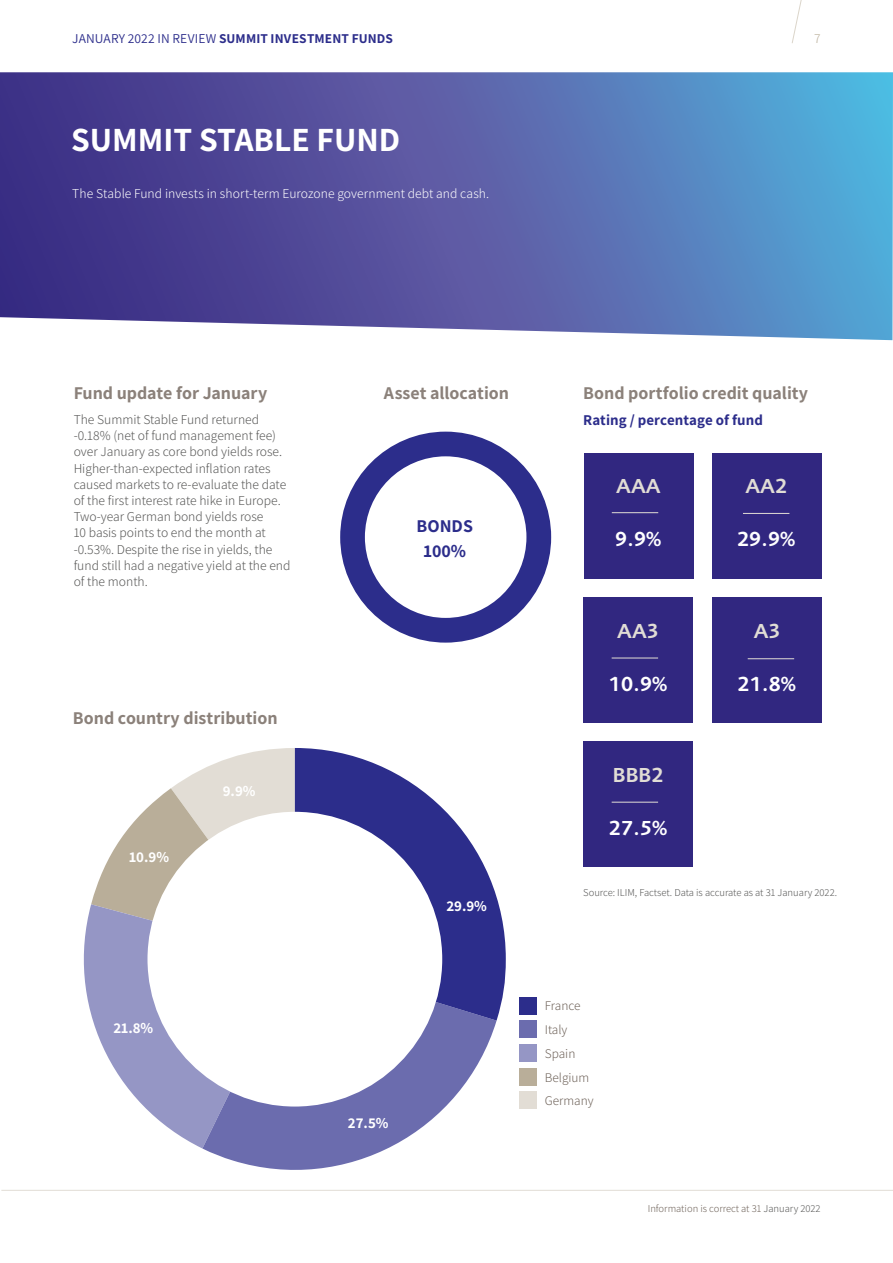
<style>
.page{position:relative;width:893px;height:1263px;background:#fff}
.page>*{position:absolute;margin:0;border:0;box-sizing:border-box;transform-origin:0 0}
.t1{font:700 33.9px "Assistant";color:#fff}
.t2{font:600 21px "Foundry Sans";color:#fff}
.t3{font:600 21px "Foundry Sans";color:#e1ddd5}
.t4{font:700 18px "Assistant";color:#8b817a}
.t5{font:700 18px/25.8px "Assistant";color:#2c2d8b;text-align:center}
.t6{font:700 15px "Assistant";color:#fff}
.t7{font:700 15px "Assistant";letter-spacing:.005em;color:#2c2d8b}
.t8{font:300 13.5px/16.2px "Assistant";color:#575756}
.t9{font:300 13.5px "Assistant";letter-spacing:.005em;color:#fff}
.t10{font:700 13.5px "Assistant";letter-spacing:.01em;color:#2c2d8b}
.t11{font:300 13.5px "Assistant";color:#b9ae99}
.t12{font:300 13.2px/24.6px "Assistant";color:#6e6259}
.t13{font:300 10.5px "Assistant";color:#575756}
.t14{font:300 10.5px "Assistant";color:#6e6259}
.s1{font-weight:400}
.s2{color:#575756}
</style>
<div class="page">
<svg style="left:91px;top:748px;width:204px;height:156px"></svg>
<svg style="left:83px;top:904px;width:119px;height:244px;fill:#9596c5"></svg>
<svg style="left:202px;top:1020px;width:295px;height:150px;fill:#6b6cae"></svg>
<svg style="left:295px;top:748px;width:211px;height:272px;fill:#2c2d8b"></svg>
<svg style="left:792px;top:0;width:10px;height:43px"></svg>
<svg style="left:0;top:72px;width:893px;height:268px;background:#596aad"></svg>
<div style="left:340px;top:432px;width:211px;height:211px;background:#2c2d8b;border-radius:105px"></div>
<div style="left:365px;top:456px;width:161px;height:162px;background:#fff;border-radius:50%"></div>
<div style="left:519px;top:997px;width:18px;height:17px;background:#2c2d8b"></div>
<div style="left:519px;top:1020px;width:18px;height:18px;background:#6b6cae"></div>
<div style="left:519px;top:1044px;width:18px;height:18px;background:#9596c5"></div>
<div style="left:519px;top:1068px;width:18px;height:17px;background:#b9ae99"></div>
<div style="left:584px;top:453px;width:109px;height:125px;background:#312780"></div>
<hr style="left:612px;top:512px;width:46px;height:1px;background:#e1ddd5">
<div style="left:712px;top:453px;width:110px;height:125px;background:#312780"></div>
<hr style="left:743px;top:513px;width:46px;height:1px;background:#e1ddd5">
<div style="left:583px;top:597px;width:110px;height:126px;background:#312780"></div>
<hr style="left:612px;top:658px;width:46px;height:1px;background:#e1ddd5">
<div style="left:712px;top:597px;width:109px;height:126px;background:#312780"></div>
<hr style="left:748px;top:658px;width:46px;height:1px;background:#e1ddd5">
<div style="left:147px;top:812px;width:295px;height:294px;background:#fff;border-radius:50%"></div>
<hr style="left:1px;top:1190px;width:892px;height:1px;background:#e1ddd5">
<div style="left:583px;top:742px;width:110px;height:125px;background:#312780"></div>
<hr style="left:612px;top:802px;width:46px;height:1px;background:#e1ddd5">
<div style="left:519px;top:1091px;width:18px;height:18px;background:#e2ddd5"></div>
<p class="t10" style="left:72px;top:29px;width:322px"><span class="s1">JANUARY 2022 IN REVIEW</span> SUMMIT INVESTMENT FUNDS</p>
<h1 class="t1" style="left:71px;top:116px;width:331px">SUMMIT STABLE FUND</h1>
<p class="t9" style="left:72px;top:184px;width:418px">The Stable Fund invests in short-term Eurozone government debt and cash.</p>
<p class="t11" style="left:814px;top:29px;width:8px">7</p>
<h3 class="t4" style="left:74px;top:381px;width:195px">Fund update for January</h3>
<p class="t8" style="left:74px;top:411px;width:218px">The Summit Stable Fund returned -0.18% (net of fund management fee) over January as core bond yields rose.<br>Higher-than-expected inflation rates caused markets to re-evaluate the date of the first interest rate hike in Europe.<br>Two-year German bond yields rose<br>10 basis points to end the month at -0.53%. Despite the rise in yields, the fund still had a negative yield at the end of the month.</p>
<h3 class="t4" style="left:73px;top:705px;width:206px">Bond country distribution</h3>
<p class="t6" style="left:129px;top:847px;width:41px">10.9%</p>
<p class="t6" style="left:223px;top:781px;width:34px">9.9%</p>
<p class="t6" style="left:113px;top:1017px;width:41px">21.8%</p>
<h3 class="t4" style="left:384px;top:381px;width:127px">Asset allocation</h3>
<h3 class="t5" style="left:417px;top:512px;width:58px">BONDS<br>100%</h3>
<p class="t6" style="left:446px;top:896px;width:42px">29.9%</p>
<p class="t6" style="left:348px;top:1113px;width:42px">27.5%</p>
<h3 class="t4" style="left:583px;top:381px;width:226px">Bond portfolio credit quality</h3>
<p class="t7" style="left:583px;top:410px;width:181px">Rating / percentage of fund</p>
<h2 class="t3" style="left:616px;top:474px;width:46px">AAA</h2>
<h2 class="t2" style="left:615px;top:527px;width:48px">9.9%</h2>
<h2 class="t3" style="left:617px;top:619px;width:43px">AA3</h2>
<h2 class="t2" style="left:609px;top:672px;width:60px">10.9%</h2>
<h2 class="t3" style="left:613px;top:763px;width:52px">BBB2</h2>
<h2 class="t2" style="left:609px;top:816px;width:60px">27.5%</h2>
<h2 class="t3" style="left:745px;top:474px;width:43px">AA2</h2>
<h2 class="t2" style="left:737px;top:527px;width:60px">29.9%</h2>
<h2 class="t3" style="left:754px;top:619px;width:28px">A3</h2>
<h2 class="t2" style="left:738px;top:672px;width:60px">21.8%</h2>
<p class="t13" style="left:583px;top:886px;width:255px">Source: ILIM, Factset. Data is accurate as at 31 January 2022.</p>
<p class="t12" style="left:545px;top:993px;width:37px">France</p>
<p class="t12" style="left:545px;top:1040px;width:46px">Spain<br>Belgium</p>
<p class="t12" style="left:545px;top:1017px;width:24px">Italy</p>
<p class="t12" style="left:545px;top:1088px;width:50px">Germany</p>
<p class="t14" style="left:648px;top:1201px;width:174px">Information is correct at 31 <span class="s2">January 2022</span></p>
</div>
